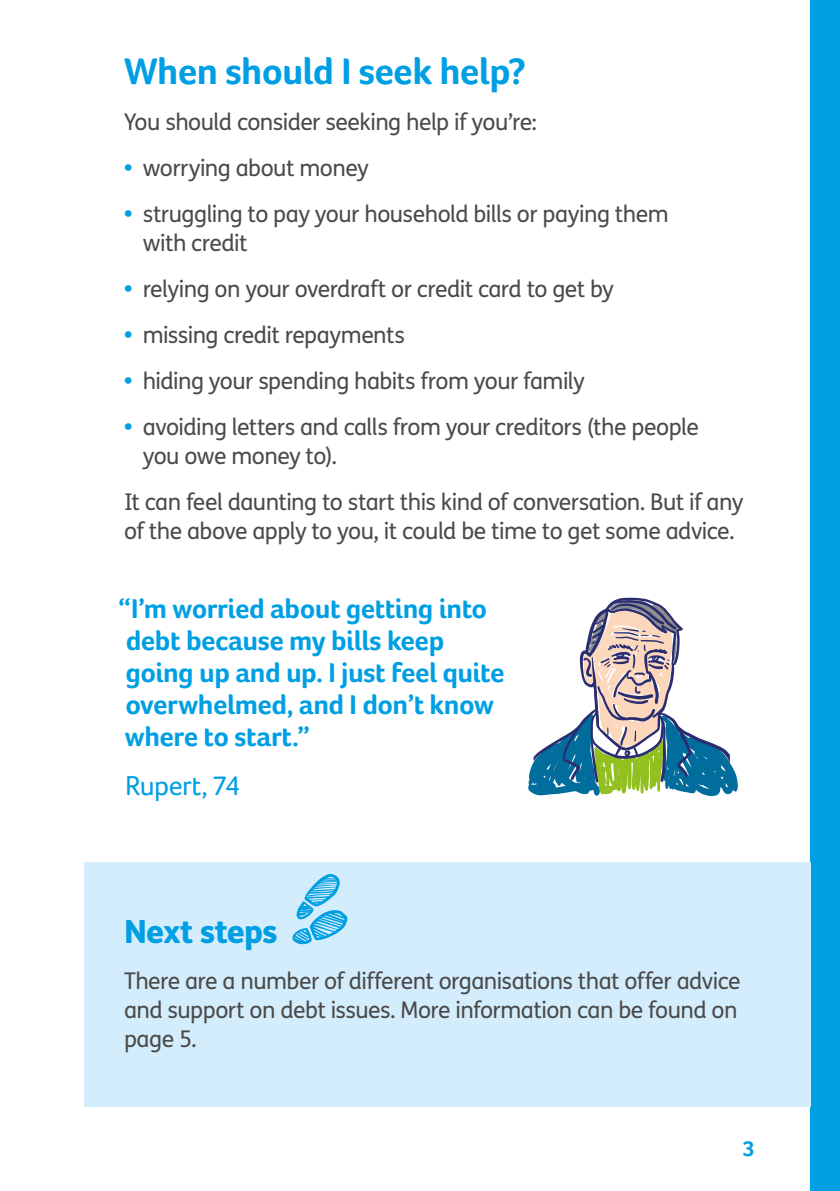
<style>
.page{position:relative;width:840px;height:1191px;background:#fff}
.page>*{position:absolute;margin:0;border:0;box-sizing:border-box;transform-origin:0 0}
.t1{font:700 38px "Foco Age UK";letter-spacing:-.015em;color:#009fe3}
.t2{font:800 32px "FS Me";letter-spacing:-.025em;color:#009fe3}
.t3{font:700 28px/32px "Foco Age UK";letter-spacing:-.015em;color:#009fe3}
.t4{font:28px "Foco Age UK";letter-spacing:-.02em;color:#009fe3}
.t5{font:23px/29px "FS Me";letter-spacing:-.025em;color:#4a4a49}
.t6{font:700 22px "Foco Age UK";color:#009fe3}
.s1{font-weight:800;color:#009fe3}
</style>
<div class="page">
<div style="left:810px;top:0;width:29px;height:1191px;background:#009fe3"></div>
<svg style="left:528px;top:598px;width:209px;height:198px"></svg>
<div style="left:84px;top:862px;width:726px;height:245px;background:#d4edfc"></div>
<svg style="left:292px;top:874px;width:55px;height:70px"></svg>
<h1 class="t1" style="left:124px;top:48px;width:403px">When should I seek help?</h1>
<p class="t5" style="left:124px;top:108px;width:414px">You should consider seeking help if you’re:</p>
<p class="t5" style="left:124px;top:154px;width:246px"><span class="s1">•</span> worrying about money</p>
<p class="t5" style="left:143px;top:200px;width:527px;text-indent:-19px"><span class="s1">•</span> struggling to pay your household bills or paying them with credit</p>
<p class="t5" style="left:124px;top:275px;width:491px"><span class="s1">•</span> relying on your overdraft or credit card to get by</p>
<p class="t5" style="left:124px;top:321px;width:282px"><span class="s1">•</span> missing credit repayments</p>
<p class="t5" style="left:124px;top:367px;width:462px"><span class="s1">•</span> hiding your spending habits from your family</p>
<p class="t5" style="left:143px;top:413px;width:557px;text-indent:-19px"><span class="s1">•</span> avoiding letters and calls from your creditors (the people you owe money to).</p>
<p class="t5" style="left:124px;top:488px;width:620px">It can feel daunting to start this kind of conversation. But if any of the above apply to you, it could be time to get some advice.</p>
<p class="t3" style="left:118px;top:592px;width:387px">“I’m worried about getting into debt because my bills keep going up and up. I just feel quite overwhelmed, and I don’t know where to start.”</p>
<p class="t4" style="left:125px;top:769px;width:117px">Rupert, 74</p>
<h2 class="t2" style="left:124px;top:911px;width:155px">Next steps</h2>
<p class="t5" style="left:124px;top:967px;width:617px">There are a number of different organisations that offer advice and support on debt issues. More information can be found on page 5.</p>
<p class="t6" style="left:742px;top:1135px;width:14px">3</p>
</div>
